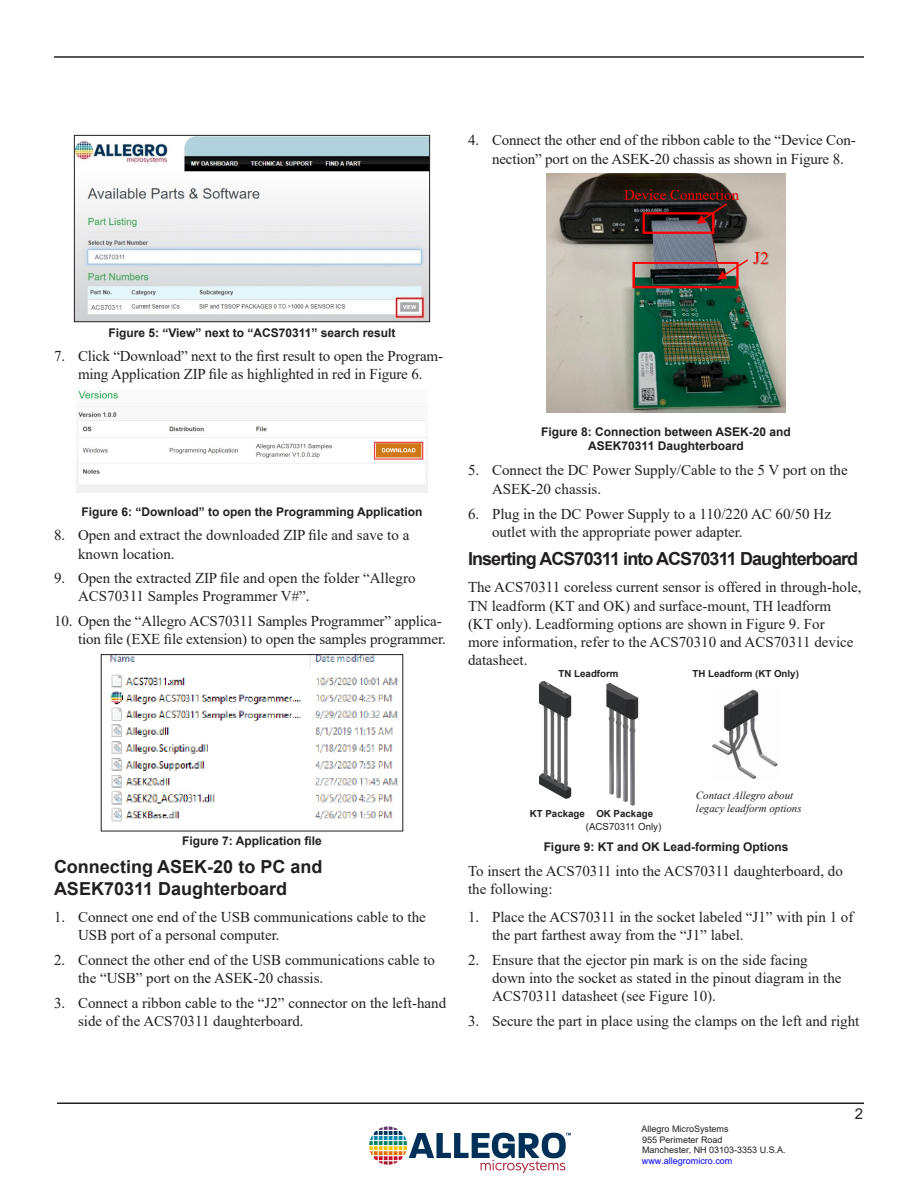
<style>
.page{position:relative;width:918px;height:1188px;background:#fff}
.page>*{position:absolute;margin:0;border:0;box-sizing:border-box;transform-origin:0 0}
.Heading_2{font:700 18px/21.8px "Arial";color:#231f20}
.Heading_2-2{font:700 18px "Arial";letter-spacing:-.05em;color:#231f20}
.Normal_-_Follow_Page{font:15px/18.1px "Times New Roman";color:#231f20}
.t1{font:15px "Arial";color:#231f20}
.t2{font:700 12px/14.5px "Arial";color:#231f20;text-align:center}
.Not_to_Scale{font:italic 10.95px/13px "Times New Roman";color:#231f20}
.Table_Header{font:700 9.75px "Arial";color:#231f20}
.Table_Header-2{font:9.75px "Arial";color:#231f20}
.t3{font:9px/10.8px "Arial";color:#231f20}
.t4{font:9px "Arial";color:#00f}
</style>
<div class="page">
<hr style="left:57px;top:1102px;width:807px;height:2px;background:#231f20">
<hr style="left:54px;top:56px;width:810px;height:2px;background:#231f20">
<img style="left:370px;top:1126px;width:201px;height:47px">
<img style="left:76px;top:137px;width:352px;height:183px">
<div style="left:74px;top:135px;width:356px;height:187px;border:1px solid #231f20"></div>
<img style="left:76px;top:391px;width:352px;height:101px">
<img style="left:109px;top:656px;width:289px;height:166px">
<div style="left:101px;top:654px;width:302px;height:177px;border:1px solid #231f20"></div>
<img style="left:547px;top:174px;width:238px;height:238px">
<img style="left:539px;top:681px;width:33px;height:118px">
<img style="left:712px;top:689px;width:66px;height:91px">
<img style="left:606px;top:683px;width:33px;height:123px">
<p class="Normal_-_Follow_Page" style="left:492px;top:131px;width:365px;text-indent:-24px">4. Connect the other end of the ribbon cable to the “Device Con&shy;nection” port on the ASEK-20 chassis as shown in Figure 8.</p>
<p class="t2" style="left:108px;top:325px;width:289px">Figure 5: “View” next to “ACS70311” search result</p>
<p class="Normal_-_Follow_Page" style="left:54px;top:347px;width:391px;text-align:center">7. Click “Download” next to the first result to open the Program&shy;ming Application ZIP file as highlighted in red in Figure 6.</p>
<p class="t2" style="left:82px;top:504px;width:342px">Figure 6: “Download” to open the Programming Application</p>
<p class="Normal_-_Follow_Page" style="left:78px;top:526px;width:333px;text-indent:-24px">8. Open and extract the downloaded ZIP file and save to a known location.</p>
<p class="Normal_-_Follow_Page" style="left:78px;top:569px;width:339px;text-indent:-24px">9. Open the extracted ZIP file and open the folder “Allegro<br>ACS70311 Samples Programmer V#”.</p>
<p class="Normal_-_Follow_Page" style="left:54px;top:612px;width:393px;text-align:right">10. Open the “Allegro ACS70311 Samples Programmer” applica&shy;tion file (EXE file extension) to open the samples programmer.</p>
<p class="t2" style="left:541px;top:424px;width:251px">Figure 8: Connection between ASEK-20 and<br>ASEK70311 Daughterboard</p>
<p class="Normal_-_Follow_Page" style="left:492px;top:461px;width:357px;text-indent:-24px">5. Connect the DC Power Supply/Cable to the 5 V port on the<br>ASEK-20 chassis.</p>
<p class="Normal_-_Follow_Page" style="left:492px;top:504px;width:341px;text-indent:-24px">6. Plug in the DC Power Supply to a 110/220 AC 60/50 Hz outlet with the appropriate power adapter.</p>
<p class="Heading_2-2" style="left:468px;top:546px;width:392px">Inserting ACS70311 into ACS70311 Daughterboard</p>
<p class="Normal_-_Follow_Page" style="left:468px;top:578px;width:395px">The ACS70311 coreless current sensor is offered in through-hole, TN leadform (KT and OK) and surface-mount, TH leadform<br>(KT only). Leadforming options are shown in Figure 9. For<br>more information, refer to the ACS70310 and ACS70311 device datasheet.</p>
<p class="Table_Header" style="left:559px;top:667px;width:61px">TN Leadform</p>
<p class="Table_Header" style="left:693px;top:666px;width:108px">TH Leadform (KT Only)</p>
<p class="t2" style="left:182px;top:834px;width:141px">Figure 7: Application file</p>
<p class="Heading_2" style="left:54px;top:856px;width:270px">Connecting ASEK-20 to PC and<br>ASEK70311 Daughterboard</p>
<p class="Normal_-_Follow_Page" style="left:78px;top:908px;width:349px;text-indent:-24px">1. Connect one end of the USB communications cable to the<br>USB port of a personal computer.</p>
<p class="Normal_-_Follow_Page" style="left:78px;top:950px;width:359px;text-indent:-24px">2. Connect the other end of the USB communications cable to the “USB” port on the ASEK-20 chassis.</p>
<p class="Normal_-_Follow_Page" style="left:78px;top:993px;width:370px;text-indent:-24px">3. Connect a ribbon cable to the “J2” connector on the left-hand side of the ACS70311 daughterboard.</p>
<p class="Table_Header" style="left:530px;top:807px;width:57px">KT Package</p>
<p class="Table_Header" style="left:596px;top:807px;width:58px">OK Package</p>
<p class="Table_Header-2" style="left:586px;top:819px;width:77px">(ACS70311 Only)</p>
<p class="Not_to_Scale" style="left:696px;top:788px;width:107px">Contact Allegro about legacy leadform options</p>
<p class="t2" style="left:544px;top:840px;width:246px">Figure 9: KT and OK Lead-forming Options</p>
<p class="Normal_-_Follow_Page" style="left:468px;top:862px;width:376px">To insert the ACS70311 into the ACS70311 daughterboard, do the following:</p>
<p class="Normal_-_Follow_Page" style="left:492px;top:907px;width:363px;text-indent:-24px">1. Place the ACS70311 in the socket labeled “J1” with pin 1 of the part farthest away from the “J1” label.</p>
<p class="Normal_-_Follow_Page" style="left:492px;top:950px;width:351px;text-indent:-24px">2. Ensure that the ejector pin mark is on the side facing down into the socket as stated in the pinout diagram in the<br>ACS70311 datasheet (see Figure 10).</p>
<p class="Normal_-_Follow_Page" style="left:468px;top:1011px;width:393px">3. Secure the part in place using the clamps on the left and right</p>
<p class="t3" style="left:642px;top:1123px;width:146px">Allegro MicroSystems<br>955 Perimeter Road<br>Manchester, NH 03103-3353 U.S.A.</p>
<p class="t4" style="left:642px;top:1155px;width:92px">www.allegromicro.com</p>
<p class="t1" style="left:855px;top:1103px;width:10px">2</p>
</div>
